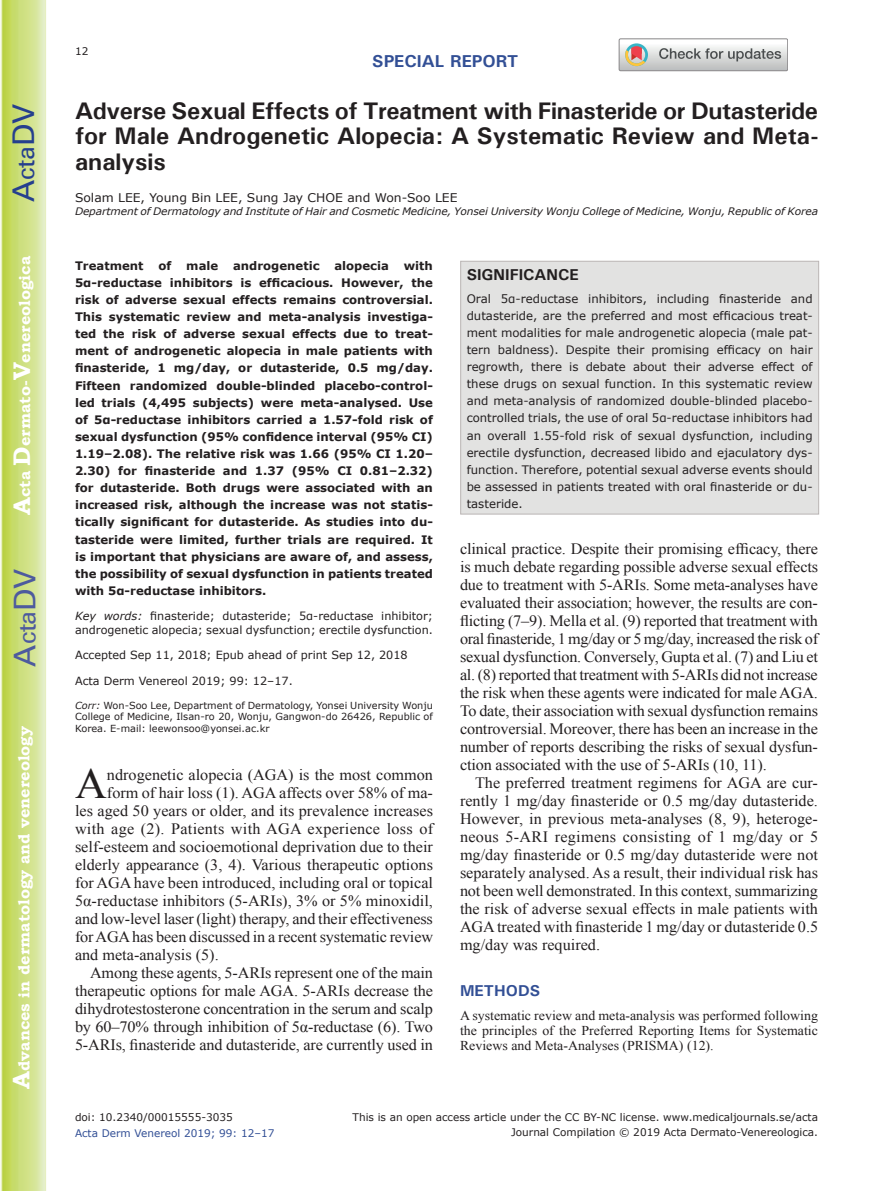
<style>
.page{position:relative;width:893px;height:1191px;background:#fff}
.page>*{position:absolute;margin:0;border:0;box-sizing:border-box;transform-origin:0 0}
.t1{font:42.9px "Times New Roman";color:#231f20}
.t2{font:30px "Univers";color:#4d5a9e}
.t3{font:30px "Univers";color:#253f8e}
.t4{font:700 24px/25.5px "Univers";color:#231f20;text-align:justify}
.t5{font:700 17.25px "Univers";color:#324f95}
.t6{font:15.75px/18px "Times New Roman";letter-spacing:-.005em;color:#231f20;text-align:justify}
.t7{font:700 15.75px "Bookman Old Style";color:#fff}
.t8{font:15.75px "Times New Roman";letter-spacing:.015em;color:#231f20}
.t9{font:700 15.75px "Univers";color:#231f20}
.t10{font:700 15.75px "Univers";color:#324f95}
.t11{font:13.5px/15px "Times New Roman";color:#231f20;text-align:justify}
.t12{font:12px "Verdana";color:#231f20}
.t13{font:700 11.7px/17.1px "Verdana";color:#231f20;text-align:justify}
.t14{font:11.7px/17.1px "Verdana";color:#231f20}
.t15{font:11.25px/13.5px "Verdana";color:#231f20}
.t16{font:10.5px "Verdana";color:#231f20}
.t17{font:10.5px "Verdana";color:#324f95}
.t18{font:italic 10.35px "Verdana";letter-spacing:-.01em;color:#231f20}
.t19{font:9.75px/11.7px "Verdana";color:#231f20;text-align:justify}
.s1{font-size:24px}
.s2{font-style:italic}
</style>
<div class="page">
<svg style="left:1px;top:0;width:45px;height:1191px;background:#cfe084"></svg>
<svg style="left:619px;top:39px;width:169px;height:32px"></svg>
<div style="left:460px;top:261px;width:359px;height:253px;background:#e2e2e1;border:1px solid #bab5b4"></div>
<h2 class="t3" style="left:6px;top:202px;width:100px;rotate:-90deg">A<span class="s1">cta</span>DV</h2>
<p class="t7" style="left:15px;top:515px;width:260px;rotate:-90deg"><span class="s1">A</span>cta <span class="s1">D</span>ermato-<span class="s1">V</span>enereologica</p>
<h2 class="t2" style="left:7px;top:666px;width:100px;rotate:-90deg">A<span class="s1">cta</span>DV</h2>
<p class="t7" style="left:15px;top:1088px;width:364px;rotate:-90deg"><span class="s1">A</span>dvances in dermatology and venereology</p>
<p class="t16" style="left:75px;top:44px;width:15px">12</p>
<p class="t5" style="left:372px;top:50px;width:148px">SPECIAL REPORT</p>
<h3 class="t4" style="left:75px;top:97px;width:745px">Adverse Sexual Effects of Treatment with Finasteride or Dutasteride for Male Androgenetic Alopecia: A Systematic Review and Meta&shy;analysis</h3>
<p class="t12" style="left:75px;top:190px;width:384px">Solam LEE, Young Bin LEE, Sung Jay CHOE and Won-Soo LEE</p>
<p class="t18" style="left:75px;top:204px;width:745px">Department of Dermatology and Institute of Hair and Cosmetic Medicine, Yonsei University Wonju College of Medicine, Wonju, Republic of Korea</p>
<p class="t13" style="left:75px;top:257px;width:70px">Treatment</p>
<p class="t13" style="left:158px;top:257px;width:14px">of</p>
<p class="t13" style="left:186px;top:257px;width:33px">male</p>
<p class="t13" style="left:233px;top:257px;width:88px">androgenetic</p>
<p class="t13" style="left:334px;top:257px;width:56px">alopecia</p>
<p class="t13" style="left:75px;top:257px;width:359px;text-indent:329px">with 5α-reductase inhibitors is efficacious. However, the risk of adverse sexual effects remains controversial.<br>This systematic review and meta-analysis investiga&shy;ted the risk of adverse sexual effects due to treat&shy;ment of androgenetic alopecia in male patients with finasteride, 1 mg/day, or dutasteride, 0.5 mg/day.<br>Fifteen randomized double-blinded placebo-control&shy;led trials (4,495 subjects) were meta-analysed. Use of 5α-reductase inhibitors carried a 1.57-fold risk of sexual dysfunction (95% confidence interval (95% CI)<br>1.19–2.08). The relative risk was 1.66 (95% CI 1.20– 2.30) for finasteride and 1.37 (95% CI 0.81–2.32) for dutasteride. Both drugs were associated with an increased risk, although the increase was not statis&shy;tically significant for dutasteride. As studies into du&shy;tasteride were limited, further trials are required. It is important that physicians are aware of, and assess, the possibility of sexual dysfunction in patients treated with 5α-reductase inhibitors.</p>
<p class="t15" style="left:75px;top:609px;width:359px"><span class="s2">Key words:</span> finasteride; dutasteride; 5α-reductase inhibitor; androgenetic alopecia; sexual dysfunction; erectile dysfunction.</p>
<p class="t15" style="left:75px;top:648px;width:334px">Accepted Sep 11, 2018; Epub ahead of print Sep 12, 2018</p>
<p class="t15" style="left:75px;top:674px;width:219px">Acta Derm Venereol 2019; 99: 12–17.</p>
<p class="t19" style="left:75px;top:699px;width:359px"><span class="s2">Corr:</span> Won-Soo Lee, Department of Dermatology, Yonsei University Wonju College of Medicine, Ilsan-ro 20, Wonju, Gangwon-do 26426, Republic of Korea. E-mail: leewonsoo@yonsei.ac.kr</p>
<h1 class="t1" style="left:75px;top:755px;width:33px">A</h1>
<p class="t6" style="left:107px;top:765px;width:328px">ndrogenetic alopecia (AGA) is the most common</p>
<p class="t6" style="left:107px;top:783px;width:328px">form of hair loss (1). AGA affects over 58% of ma-</p>
<p class="t6" style="left:75px;top:801px;width:359px">les aged 50 years or older, and its prevalence increases</p>
<p class="t8" style="left:75px;top:818px;width:360px">with age (2). Patients with AGA experience loss of</p>
<p class="t6" style="left:75px;top:837px;width:360px">self-esteem and socioemotional deprivation due to their</p>
<p class="t6" style="left:75px;top:855px;width:359px">elderly appearance (3, 4). Various therapeutic options</p>
<p class="t6" style="left:75px;top:873px;width:360px">for AGA have been introduced, including oral or topical</p>
<p class="t6" style="left:75px;top:891px;width:359px">5α-reductase inhibitors (5-ARIs), 3% or 5% minoxidil,</p>
<p class="t6" style="left:75px;top:909px;width:359px">and low-level laser (light) therapy, and their effectiveness</p>
<p class="t6" style="left:75px;top:927px;width:360px">for AGA has been discussed in a recent systematic review</p>
<p class="t6" style="left:75px;top:945px;width:145px">and meta-analysis (5).</p>
<p class="t6" style="left:90px;top:963px;width:344px">Among these agents, 5-ARIs represent one of the main</p>
<p class="t6" style="left:75px;top:981px;width:359px">therapeutic options for male AGA. 5-ARIs decrease the</p>
<p class="t6" style="left:75px;top:999px;width:360px">dihydrotestosterone concentration in the serum and scalp</p>
<p class="t6" style="left:75px;top:1017px;width:359px">by 60–70% through inhibition of 5α-reductase (6). Two</p>
<p class="t6" style="left:75px;top:1035px;width:359px">5-ARIs, finasteride and dutasteride, are currently used in</p>
<p class="t9" style="left:467px;top:264px;width:114px">SIGNIFICANCE</p>
<p class="t14" style="left:467px;top:290px;width:347px">Oral 5α-reductase inhibitors, including finasteride and dutasteride, are the preferred and most efficacious treat&shy;ment modalities for male androgenetic alopecia (male pat&shy;tern baldness). Despite their promising efficacy on hair regrowth, there is debate about their adverse effect of these drugs on sexual function. In this systematic review and meta-analysis of randomized double-blinded placebo&shy;controlled trials, the use of oral 5α-reductase inhibitors had an overall 1.55-fold risk of sexual dysfunction, including erectile dysfunction, decreased libido and ejaculatory dys&shy;function. Therefore, potential sexual adverse events should be assessed in patients treated with oral finasteride or du&shy;tasteride.</p>
<p class="t6" style="left:460px;top:539px;width:360px">clinical practice. Despite their promising efficacy, there is much debate regarding possible adverse sexual effects due to treatment with 5-ARIs. Some meta-analyses have evaluated their association; however, the results are con&shy;flicting (7–9). Mella et al. (9) reported that treatment with oral finasteride, 1 mg/day or 5 mg/day, increased the risk of sexual dysfunction. Conversely, Gupta et al. (7) and Liu et al. (8) reported that treatment with 5-ARIs did not increase the risk when these agents were indicated for male AGA.<br>To date, their association with sexual dysfunction remains controversial. Moreover, there has been an increase in the number of reports describing the risks of sexual dysfun&shy;ction associated with the use of 5-ARIs (10, 11).</p>
<p class="t6" style="left:460px;top:773px;width:360px;text-indent:15px">The preferred treatment regimens for AGA are cur&shy;rently 1 mg/day finasteride or 0.5 mg/day dutasteride.<br>However, in previous meta-analyses (8, 9), heteroge&shy;neous 5-ARI regimens consisting of 1 mg/day or 5 mg/day finasteride or 0.5 mg/day dutasteride were not separately analysed. As a result, their individual risk has not been well demonstrated. In this context, summarizing the risk of adverse sexual effects in male patients with AGA treated with finasteride 1 mg/day or dutasteride 0.5 mg/day was required.</p>
<p class="t10" style="left:460px;top:980px;width:82px">METHODS</p>
<p class="t11" style="left:460px;top:1007px;width:359px">A systematic review and meta-analysis was performed following the principles of the Preferred Reporting Items for Systematic Reviews and Meta-Analyses (PRISMA) (12).</p>
<p class="t16" style="left:75px;top:1110px;width:159px">doi: 10.2340/00015555-3035</p>
<p class="t17" style="left:75px;top:1126px;width:201px">Acta Derm Venereol 2019; 99: 12–17</p>
<p class="t16" style="left:353px;top:1110px;width:467px">This is an open access article under the CC BY-NC license. www.medicaljournals.se/acta</p>
<p class="t16" style="left:511px;top:1125px;width:308px">Journal Compilation © 2019 Acta Dermato-Venereologica.</p>
</div>
